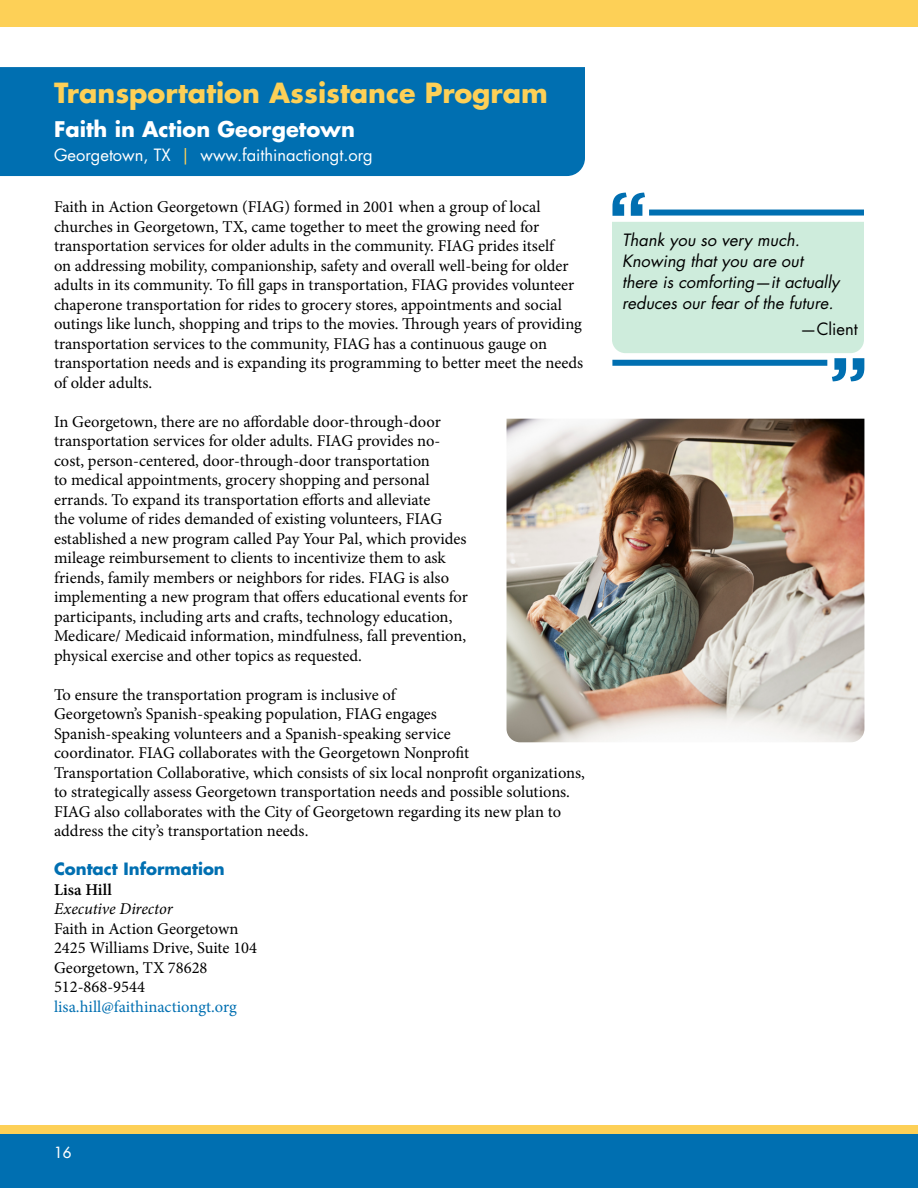
<style>
.page{position:relative;width:918px;height:1188px;background:#fff}
.page>*{position:absolute;margin:0;border:0;box-sizing:border-box;transform-origin:0 0}
.t1{font:700 72px "Gotham";color:#006fb1}
.t2{font:700 27px "Futura Std";color:#fdd057}
.t3{font:700 21px "Futura Std";color:#fff}
.t4{font:16.5px/19.5px "Minion Pro";color:#000}
.t5{font:italic 16.5px/21px "Futura Std";color:#000}
.t6{font:16.5px "Futura Std";color:#fff}
.t7{font:16.5px "Minion Pro";color:#006fb1}
.t8{font:700 16.5px "Futura Std";color:#006fb1}
.t9{font:italic 16.5px "Minion Pro";letter-spacing:-.005em;color:#000}
.t10{font:600 16.5px "Minion Pro";letter-spacing:.005em;color:#000}
.t11{font:16.5px "Futura Std";color:#000}
.t12{font:500 15px "Futura Std";color:#fff}
.s1{color:#fdd057}
</style>
<div class="page">
<div style="left:0;top:1134px;width:918px;height:54px;background:#006fb1"></div>
<div style="left:0;top:1125px;width:918px;height:9px;background:#fdd057"></div>
<div style="left:0;top:0;width:918px;height:27px;background:#fdd057"></div>
<div style="left:0;top:67px;width:585px;height:109px;background:#006fb1"></div>
<div style="left:612px;top:222px;width:252px;height:131px;background:#ceecdc"></div>
<div style="left:649px;top:210px;width:215px;height:6px;background:#006fb1"></div>
<div style="left:612px;top:360px;width:215px;height:6px;background:#006fb1"></div>
<img style="left:507px;top:419px;width:357px;height:323px">
<h1 class="t2" style="left:54px;top:75px;width:495px">Transportation Assistance Program</h1>
<p class="t3" style="left:54px;top:115px;width:303px">Faith in Action Georgetown</p>
<p class="t6" style="left:54px;top:145px;width:320px">Georgetown, TX <span class="s1">|</span> www.faithinactiongt.org</p>
<p class="t4" style="left:54px;top:197px;width:531px">Faith in Action Georgetown (FIAG) formed in 2001 when a group of local churches in Georgetown, TX, came together to meet the growing need for transportation services for older adults in the community. FIAG prides itself<br>on addressing mobility, companionship, safety and overall well-being for older adults in its community. To fill gaps in transportation, FIAG provides volunteer chaperone transportation for rides to grocery stores, appointments and social outings like lunch, shopping and trips to the movies. Through years of providing transportation services to the community, FIAG has a continuous gauge on transportation needs and is expanding its programming to better meet the needs of older adults.</p>
<p class="t4" style="left:54px;top:412px;width:415px">In Georgetown, there are no affordable door-through-door transportation services for older adults. FIAG provides no&shy;cost, person-centered, door-through-door transportation<br>to medical appointments, grocery shopping and personal errands. To expand its transportation efforts and alleviate<br>the volume of rides demanded of existing volunteers, FIAG established a new program called Pay Your Pal, which provides mileage reimbursement to clients to incentivize them to ask friends, family members or neighbors for rides. FIAG is also implementing a new program that offers educational events for participants, including arts and crafts, technology education, Medicare/ Medicaid information, mindfulness, fall prevention, physical exercise and other topics as requested.</p>
<p class="t4" style="left:54px;top:685px;width:532px">To ensure the transportation program is inclusive of<br>Georgetown’s Spanish-speaking population, FIAG engages<br>Spanish-speaking volunteers and a Spanish-speaking service<br>coordinator. FIAG collaborates with the Georgetown Nonprofit<br>Transportation Collaborative, which consists of six local nonprofit organizations, to strategically assess Georgetown transportation needs and possible solutions.<br>FIAG also collaborates with the City of Georgetown regarding its new plan to address the city’s transportation needs.</p>
<p class="t8" style="left:54px;top:858px;width:172px">Contact Information</p>
<p class="t10" style="left:54px;top:878px;width:59px">Lisa Hill</p>
<p class="t9" style="left:54px;top:898px;width:120px">Executive Director</p>
<p class="t4" style="left:54px;top:919px;width:186px">Faith in Action Georgetown</p>
<p class="t4" style="left:54px;top:938px;width:205px">2425 Williams Drive, Suite 104</p>
<p class="t4" style="left:54px;top:958px;width:155px">Georgetown, TX 78628</p>
<p class="t4" style="left:54px;top:977px;width:92px">512-868-9544</p>
<p class="t7" style="left:54px;top:995px;width:184px">lisa.hill@faithinactiongt.org</p>
<h1 class="t1" style="left:608px;top:170px;width:40px">“</h1>
<p class="t5" style="left:622px;top:229px;width:219px">Thank you so very much.<br>Knowing that you are out there is comforting—it actually reduces our fear of the future.</p>
<p class="t11" style="left:800px;top:319px;width:59px">—Client</p>
<h1 class="t1" style="left:830px;top:335px;width:40px">”</h1>
<p class="t12" style="left:54px;top:1143px;width:19px">16</p>
</div>
